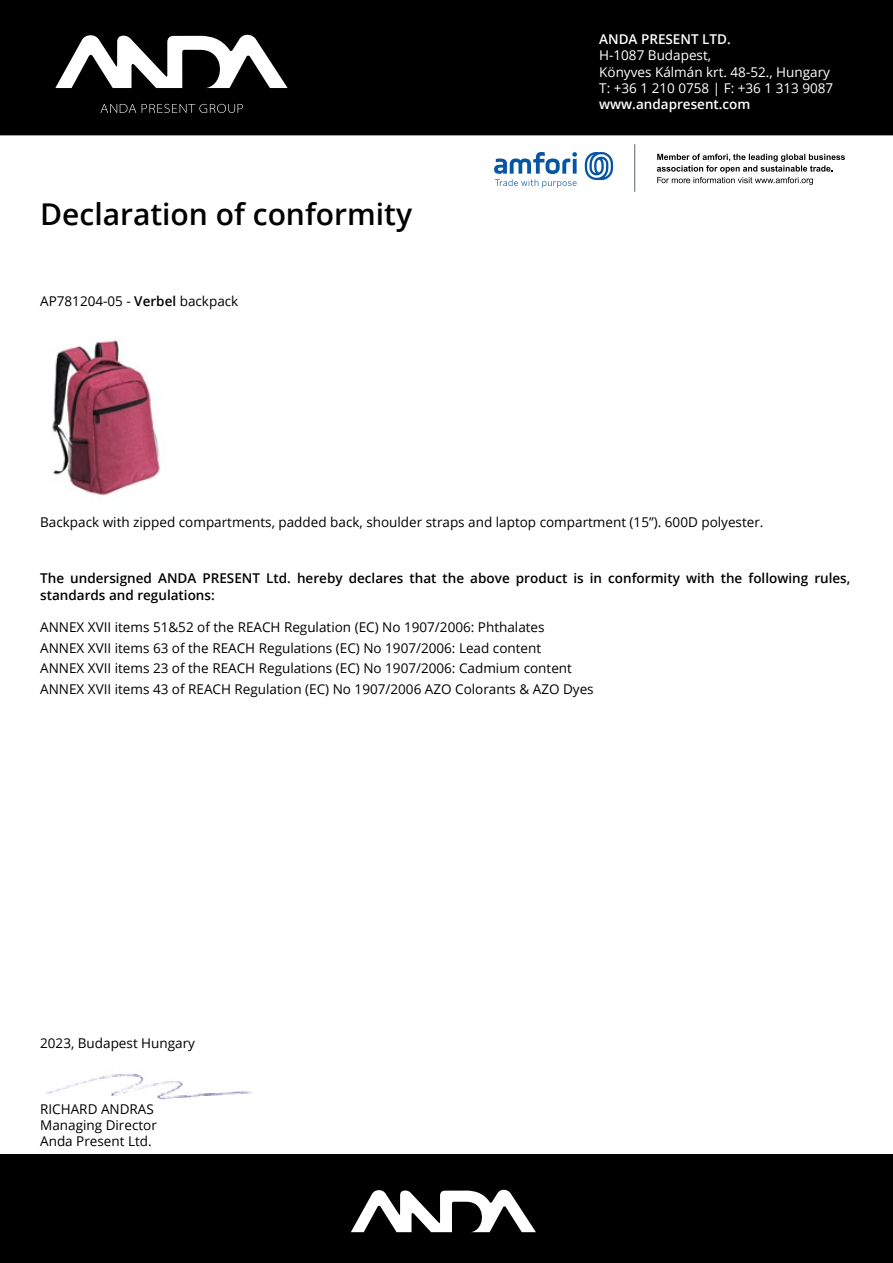
<style>
.page{position:relative;width:893px;height:1263px;background:#fff}
.page>*{position:absolute;margin:0;border:0;box-sizing:border-box;transform-origin:0 0}
.t1{font:600 30px "Open Sans";color:#000}
.t2{font:13.5px/20.4px "Open Sans";color:#000}
.t3{font:600 13.5px/16.2px "Open Sans";color:#000}
.t4{font:13.5px/16.2px "Open Sans";color:#fff}
.t5{font:600 13.5px "Open Sans";color:#fff}
.s1{font-weight:600}
</style>
<div class="page">
<div style="left:0;top:0;width:893px;height:135px;background:#000"></div>
<div style="left:0;top:1154px;width:893px;height:109px;background:#000"></div>
<svg style="left:55px;top:34px;width:233px;height:54px"></svg>
<svg style="left:100px;top:104px;width:143px;height:9px"></svg>
<img style="left:52px;top:340px;width:108px;height:156px">
<svg style="left:351px;top:1189px;width:185px;height:43px"></svg>
<svg style="left:585px;top:152px;width:28px;height:28px"></svg>
<svg style="left:494px;top:152px;width:83px;height:36px"></svg>
<hr style="left:634px;top:144px;width:1px;height:47px;background:#686e79">
<svg style="left:657px;top:154px;width:188px;height:31px"></svg>
<img style="left:46px;top:1074px;width:206px;height:26px">
<h1 class="t1" style="left:40px;top:193px;width:373px">Declaration of conformity</h1>
<p class="t2" style="left:40px;top:290px;width:200px">AP781204-05 - <span class="s1">Verbel</span> backpack</p>
<p class="t5" style="left:599px;top:30px;width:133px">ANDA PRESENT LTD.</p>
<p class="t4" style="left:599px;top:47px;width:236px">H-1087 Budapest,<br>Könyves Kálmán krt. 48-52., Hungary<br>T: +36 1 210 0758 | F: +36 1 313 9087</p>
<p class="t5" style="left:599px;top:95px;width:153px">www.andapresent.com</p>
<p class="t2" style="left:40px;top:511px;width:725px">Backpack with zipped compartments, padded back, shoulder straps and laptop compartment (15”). 600D polyester.</p>
<p class="t3" style="left:40px;top:570px;width:812px">The undersigned ANDA PRESENT Ltd. hereby declares that the above product is in conformity with the following rules, standards and regulations:</p>
<p class="t2" style="left:40px;top:617px;width:555px">ANNEX XVII items 51&amp;52 of the REACH Regulation (EC) No 1907/2006: Phthalates<br>ANNEX XVII items 63 of the REACH Regulations (EC) No 1907/2006: Lead content<br>ANNEX XVII items 23 of the REACH Regulations (EC) No 1907/2006: Cadmium content ANNEX XVII items 43 of REACH Regulation (EC) No 1907/2006 AZO Colorants &amp; AZO Dyes</p>
<p class="t2" style="left:40px;top:1032px;width:156px">2023, Budapest Hungary</p>
<p class="t2" style="left:40px;top:1100px;width:118px;line-height:16.2px">RICHARD ANDRAS<br>Managing Director<br>Anda Present Ltd.</p>
</div>
